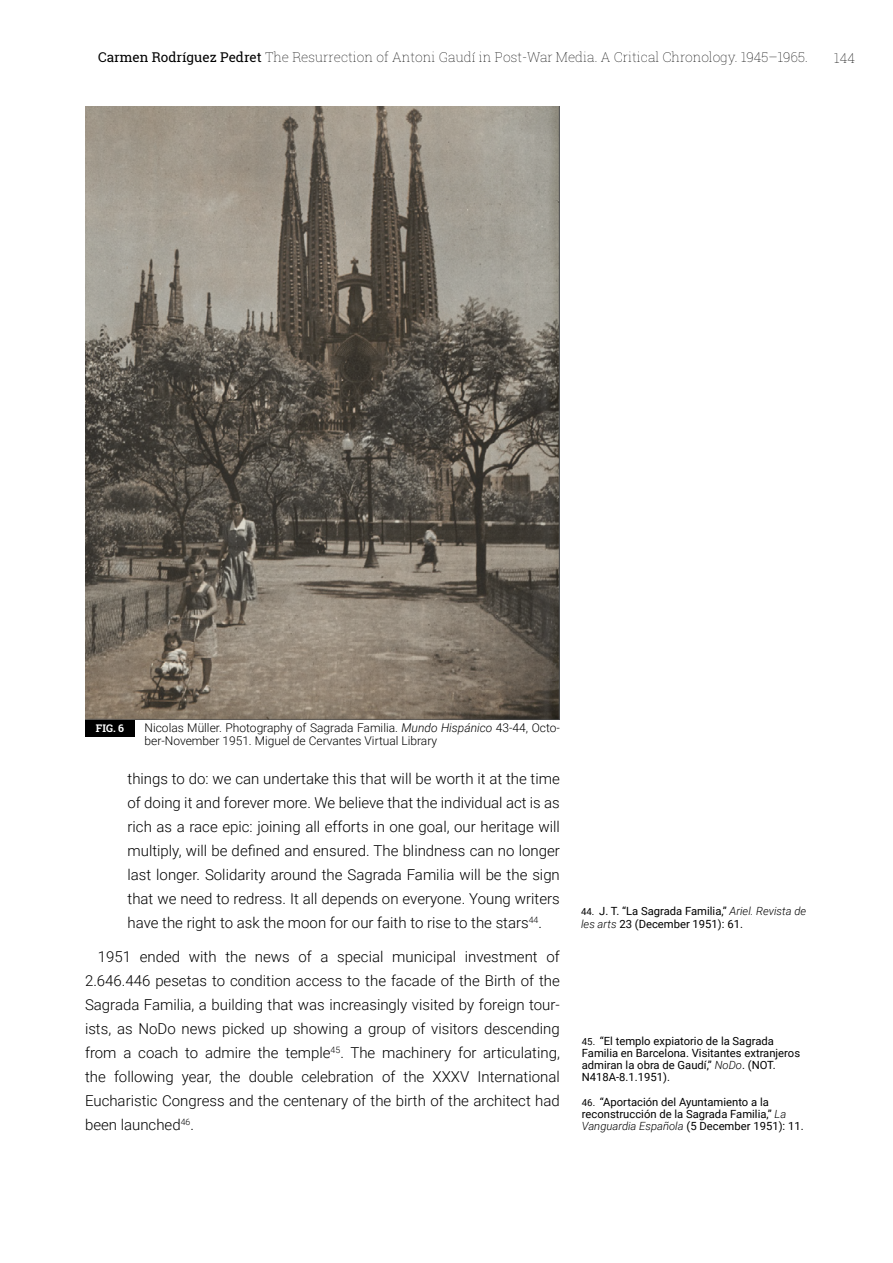
<style>
.page{position:relative;width:893px;height:1263px;background:#fff}
.page>*{position:absolute;margin:0;border:0;box-sizing:border-box;transform-origin:0 0}
.t1{font:300 15px/24px "Roboto";color:#000;text-align:justify}
.t2{font:100 13.5px "Roboto Slab";color:#000}
.t3{font:300 12px/12.8px "Roboto";color:#000}
.t4{font:11.25px/12px "Roboto";color:#000}
.t5{font:700 10.5px "Roboto Slab";color:#fff}
.s1{font-weight:400}
.s2{font-style:italic}
.s3{font-size:9.6px}
.s4{font-weight:300;font-style:italic}
</style>
<div class="page">
<img style="left:86px;top:106px;width:474px;height:614px">
<div style="left:85px;top:720px;width:50px;height:16px;background:#000"></div>
<p class="t2" style="left:98px;top:47px;width:711px"><span class="s1">Carmen Rodríguez Pedret</span> The Resurrection of Antoni Gaudí in Post-War Media. A Critical Chronology. 1945–1965.</p>
<p class="t2" style="left:834px;top:49px;width:22px">144</p>
<p class="t5" style="left:96px;top:721px;width:30px">FIG. 6</p>
<p class="t3" style="left:145px;top:721px;width:417px">Nicolas Müller. Photography of Sagrada Familia. <span class="s2">Mundo Hispánico</span> 43-44, Octo&shy;ber-November 1951. Miguel de Cervantes Virtual Library</p>
<p class="t1" style="left:128px;top:766px;width:434px">things to do: we can undertake this that will be worth it at the time of doing it and forever more. We believe that the individual act is as rich as a race epic: joining all efforts in one goal, our heritage will multiply, will be defined and ensured. The blindness can no longer last longer. Solidarity around the Sagrada Familia will be the sign that we need to redress. It all depends on everyone. Young writers have the right to ask the moon for our faith to rise to the stars<sup>44</sup>.</p>
<p class="t1" style="left:85px;top:944px;width:476px;text-indent:13px">1951 ended with the news of a special municipal investment of 2.646.446 pesetas to condition access to the facade of the Birth of the Sagrada Familia, a building that was increasingly visited by foreign tour&shy;ists, as NoDo news picked up showing a group of visitors descending from a coach to admire the temple<sup>45</sup>. The machinery for articulating, the following year, the double celebration of the XXXV International Eucharistic Congress and the centenary of the birth of the architect had been launched<sup>46</sup>.</p>
<p class="t4" style="left:581px;top:905px;width:226px"><span class="s3">44.</span> J. T. “La Sagrada Familia,” <span class="s4">Ariel. Revista de les arts</span> 23 (December 1951): 61.</p>
<p class="t4" style="left:582px;top:1035px;width:220px"><span class="s3">45.</span> “El templo expiatorio de la Sagrada Familia en Barcelona. Visitantes extranjeros admiran la obra de Gaudí,” <span class="s4">NoDo</span>. (NOT.<br>N418A-8.1.1951).</p>
<p class="t4" style="left:582px;top:1095px;width:223px"><span class="s3">46.</span> “Aportación del Ayuntamiento a la reconstrucción de la Sagrada Familia,” <span class="s4">La<br>Vanguardia Española</span> (5 December 1951): 11.</p>
</div>
